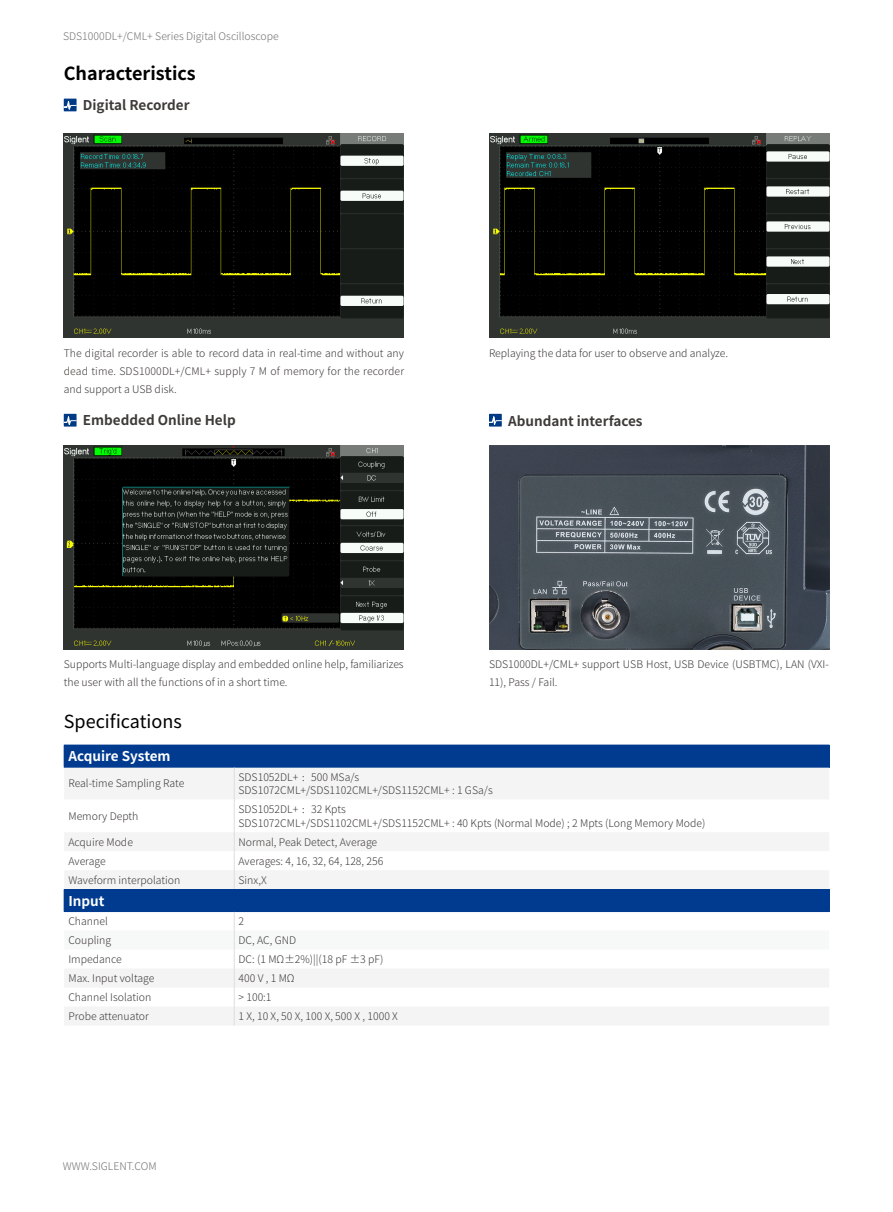
<style>
.page{position:relative;width:893px;height:1212px;background:#fff}
.page>*{position:absolute;margin:0;border:0;box-sizing:border-box;transform-origin:0 0}
.t1{font:700 18px "Source Han Sans CN";color:#000}
.t2{font:18px "Source Han Sans CN";color:#000}
.t3{font:700 13.5px "Source Han Sans CN";color:#3e3a39}
.t4{font:700 13.5px "Source Han Sans CN";color:#fff}
.t5{font:300 10.5px/18px "Source Han Sans CN";color:#3e3a39}
.t6{font:300 10.5px "Source Han Sans CN";color:#727171}
.s1{font-family:"Adobe Song Std"}
</style>
<div class="page">
<img style="left:64px;top:445px;width:340px;height:204px">
<img style="left:489px;top:133px;width:340px;height:204px">
<img style="left:64px;top:133px;width:340px;height:204px">
<div style="left:489px;top:414px;width:13px;height:13px;background:#003a85"></div>
<svg style="left:489px;top:416px;width:13px;height:11px"></svg>
<div style="left:64px;top:414px;width:13px;height:13px;background:#003a85"></div>
<svg style="left:64px;top:416px;width:13px;height:11px"></svg>
<div style="left:64px;top:99px;width:13px;height:12px;background:#003a85"></div>
<svg style="left:64px;top:101px;width:13px;height:10px"></svg>
<img style="left:489px;top:445px;width:340px;height:204px">
<div style="left:64px;top:745px;width:765px;height:22px;background:#003b90"></div>
<div style="left:65px;top:768px;width:764px;height:31px;background:#f4f4f4"></div>
<svg style="left:829px;top:745px;width:1px;height:21px"></svg>
<hr style="left:64px;top:766px;width:170px;height:2px;background:#003b90">
<hr style="left:234px;top:766px;width:595px;height:2px;background:#003b90">
<hr style="left:234px;top:768px;width:1px;height:31px;background:#dcdddd">
<hr style="left:234px;top:799px;width:1px;height:33px;background:#dcdddd">
<svg style="left:64px;top:832px;width:766px;height:193px"></svg>
<p class="t6" style="left:63px;top:30px;width:217px">SDS1000DL+/CML+ Series Digital Oscilloscope</p>
<h1 class="t1" style="left:64px;top:63px;width:134px">Characteristics</h1>
<p class="t3" style="left:83px;top:98px;width:108px">Digital Recorder</p>
<p class="t5" style="left:64px;top:344px;width:342px">The digital recorder is able to record data in real-time and without any</p>
<p class="t5" style="left:489px;top:344px;width:241px">Replaying the data for user to observe and analyze.</p>
<p class="t5" style="left:64px;top:362px;width:342px">dead time. SDS1000DL+/CML+ supply 7 M of memory for the recorder and support a USB disk.</p>
<p class="t3" style="left:83px;top:412px;width:154px">Embedded Online Help</p>
<p class="t3" style="left:508px;top:413px;width:136px">Abundant interfaces</p>
<p class="t5" style="left:64px;top:656px;width:341px">Supports Multi-language display and embedded online help, familiarizes the user with all the functions of in a short time.</p>
<p class="t5" style="left:489px;top:656px;width:341px">SDS1000DL+/CML+ support USB Host, USB Device (USBTMC), LAN (VXI-<br>11), Pass / Fail.</p>
<h1 class="t2" style="left:64px;top:711px;width:120px">Specifications</h1>
<p class="t4" style="left:68px;top:749px;width:104px">Acquire System</p>
<p class="t5" style="left:68px;top:775px;width:117px">Real-time Sampling Rate</p>
<p class="t5" style="left:238px;top:770px;width:256px;line-height:13.5px">SDS1052DL+ <span class="s1">：</span>500 MSa/s<br>SDS1072CML+/SDS1102CML+/SDS1152CML+ : 1 GSa/s</p>
<p class="t5" style="left:68px;top:807px;width:72px">Memory Depth</p>
<p class="t5" style="left:238px;top:803px;width:468px;line-height:13.5px">SDS1052DL+ <span class="s1">：</span>32 Kpts<br>SDS1072CML+/SDS1102CML+/SDS1152CML+ : 40 Kpts (Normal Mode) ; 2 Mpts (Long Memory Mode)</p>
<p class="t5" style="left:68px;top:833px;width:66px">Acquire Mode</p>
<p class="t5" style="left:238px;top:833px;width:140px">Normal, Peak Detect, Average</p>
<p class="t5" style="left:68px;top:852px;width:39px">Average</p>
<p class="t5" style="left:238px;top:852px;width:146px">Averages: 4, 16, 32, 64, 128, 256</p>
<p class="t5" style="left:68px;top:871px;width:113px">Waveform interpolation</p>
<p class="t5" style="left:238px;top:871px;width:30px">Sinx,X</p>
<p class="t4" style="left:68px;top:893px;width:38px">Input</p>
<p class="t5" style="left:68px;top:912px;width:41px">Channel</p>
<p class="t5" style="left:238px;top:912px;width:7px">2</p>
<p class="t5" style="left:68px;top:931px;width:44px">Coupling</p>
<p class="t5" style="left:238px;top:931px;width:59px">DC, AC, GND</p>
<p class="t5" style="left:68px;top:950px;width:55px">Impedance</p>
<p class="t5" style="left:238px;top:950px;width:146px">DC: (1 MΩ±2%)||(18 pF ±3 pF)</p>
<p class="t5" style="left:68px;top:969px;width:87px">Max. Input voltage</p>
<p class="t5" style="left:238px;top:969px;width:58px">400 V , 1 MΩ</p>
<p class="t5" style="left:68px;top:988px;width:84px">Channel Isolation</p>
<p class="t5" style="left:238px;top:988px;width:35px">&gt; 100:1</p>
<p class="t5" style="left:68px;top:1007px;width:82px">Probe attenuator</p>
<p class="t5" style="left:238px;top:1007px;width:161px">1 X, 10 X, 50 X, 100 X, 500 X , 1000 X</p>
<p class="t6" style="left:63px;top:1160px;width:95px">WWW.SIGLENT.COM</p>
</div>
